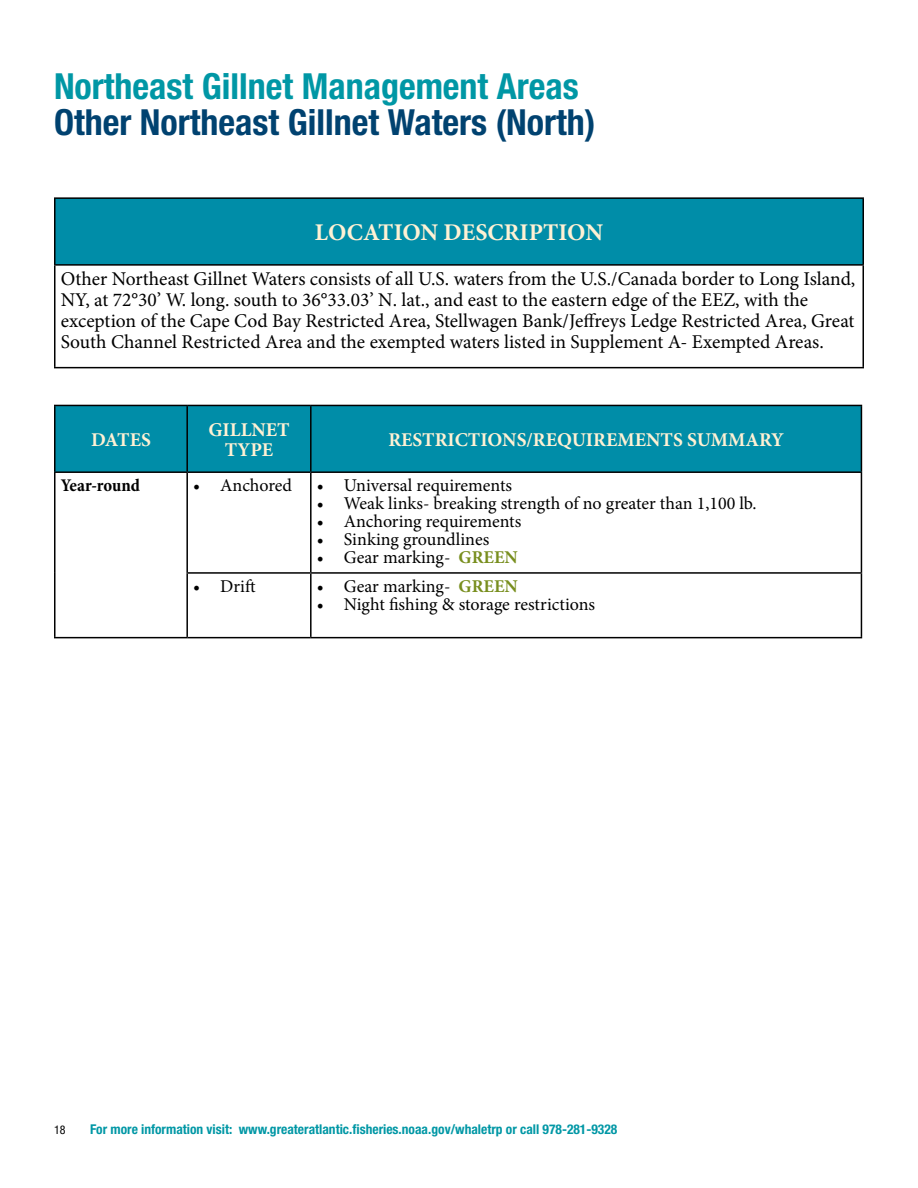
<style>
.page{position:relative;width:918px;height:1188px;background:#fff}
.page>*{position:absolute;margin:0;border:0;box-sizing:border-box;transform-origin:0 0}
.t1{font:700 condensed 36px "Helvetica Neue LT Std";color:#004270}
.t2{font:700 condensed 36px "Helvetica Neue LT Std";color:#0097a5}
.t3{font:700 24px "Minion Pro";color:#fff1d4}
.t4{font:19.5px/21px "Minion Pro";letter-spacing:-.005em;color:#000}
.t5{font:700 19.5px/19.5px "Minion Pro";color:#fff1d4;text-align:center}
.t6{font:18px "Minion Pro";color:#000}
.t7{font:700 condensed 18px "Minion Pro";letter-spacing:-.005em;color:#000}
.t8{font:700 condensed 13.5px "Helvetica Neue LT Std";color:#0097a5}
.t9{font:condensed 12px "Helvetica Neue LT Std";color:#000}
.s1{font-weight:700;color:#788e1e}
</style>
<div class="page">
<div style="left:55px;top:198px;width:808px;height:67px;background:#008da8"></div>
<hr style="left:54px;top:197px;width:810px;height:2px;background:#000">
<hr style="left:54px;top:199px;width:2px;height:65px;background:#000">
<hr style="left:862px;top:199px;width:2px;height:65px;background:#000">
<hr style="left:54px;top:264px;width:810px;height:2px;background:#000">
<hr style="left:54px;top:266px;width:2px;height:101px;background:#000">
<hr style="left:54px;top:367px;width:810px;height:1px;background:#000">
<hr style="left:862px;top:266px;width:2px;height:101px;background:#000">
<div style="left:55px;top:405px;width:132px;height:67px;background:#008da8"></div>
<div style="left:187px;top:405px;width:124px;height:67px;background:#008da8"></div>
<div style="left:311px;top:405px;width:550px;height:67px;background:#008da8"></div>
<hr style="left:54px;top:405px;width:133px;height:1px;background:#000">
<hr style="left:54px;top:406px;width:2px;height:65px;background:#000">
<hr style="left:187px;top:405px;width:124px;height:1px;background:#000">
<hr style="left:186px;top:406px;width:2px;height:65px;background:#000">
<hr style="left:311px;top:405px;width:551px;height:1px;background:#000">
<hr style="left:310px;top:406px;width:2px;height:65px;background:#000">
<hr style="left:861px;top:406px;width:1px;height:65px;background:#000">
<hr style="left:54px;top:471px;width:133px;height:2px;background:#000">
<hr style="left:54px;top:473px;width:2px;height:100px;background:#000">
<hr style="left:54px;top:573px;width:2px;height:64px;background:#000">
<hr style="left:54px;top:637px;width:133px;height:1px;background:#000">
<hr style="left:187px;top:471px;width:124px;height:2px;background:#000">
<hr style="left:186px;top:473px;width:2px;height:99px;background:#000">
<hr style="left:311px;top:471px;width:551px;height:2px;background:#000">
<hr style="left:310px;top:473px;width:2px;height:99px;background:#000">
<hr style="left:861px;top:473px;width:1px;height:99px;background:#000">
<hr style="left:186px;top:572px;width:125px;height:2px;background:#000">
<hr style="left:186px;top:574px;width:2px;height:63px;background:#000">
<hr style="left:311px;top:572px;width:551px;height:2px;background:#000">
<hr style="left:310px;top:574px;width:2px;height:63px;background:#000">
<hr style="left:861px;top:574px;width:1px;height:63px;background:#000">
<hr style="left:187px;top:637px;width:124px;height:1px;background:#000">
<hr style="left:311px;top:637px;width:551px;height:1px;background:#000">
<p class="t2" style="left:54px;top:64px;width:526px">Northeast Gillnet Management Areas</p>
<p class="t1" style="left:54px;top:100px;width:543px">Other Northeast Gillnet Waters (North)</p>
<p class="t3" style="left:315px;top:216px;width:290px">LOCATION DESCRIPTION</p>
<p class="t4" style="left:61px;top:268px;width:796px">Other Northeast Gillnet Waters consists of all U.S. waters from the U.S./Canada border to Long Island, NY, at 72°30’ W. long. south to 36°33.03’ N. lat., and east to the eastern edge of the EEZ, with the exception of the Cape Cod Bay Restricted Area, Stellwagen Bank/Jeffreys Ledge Restricted Area, Great South Channel Restricted Area and the exempted waters listed in Supplement A- Exempted Areas.</p>
<p class="t5" style="left:91px;top:430px;width:61px">DATES</p>
<p class="t5" style="left:208px;top:420px;width:83px">GILLNET<br>TYPE</p>
<p class="t5" style="left:388px;top:430px;width:397px">RESTRICTIONS/REQUIREMENTS SUMMARY</p>
<p class="t7" style="left:61px;top:473px;width:81px">Year-round</p>
<p class="t6" style="left:193px;top:473px;width:100px">• Anchored</p>
<p class="t6" style="left:317px;top:473px;width:197px">• Universal requirements</p>
<p class="t6" style="left:317px;top:491px;width:441px">• Weak links- breaking strength of no greater than 1,100 lb.</p>
<p class="t6" style="left:317px;top:509px;width:206px">• Anchoring requirements</p>
<p class="t6" style="left:317px;top:527px;width:174px">• Sinking groundlines</p>
<p class="t6" style="left:317px;top:545px;width:203px">• Gear marking- <span class="s1">GREEN</span></p>
<p class="t6" style="left:193px;top:574px;width:64px">• Drift</p>
<p class="t6" style="left:317px;top:574px;width:203px">• Gear marking- <span class="s1">GREEN</span></p>
<p class="t6" style="left:317px;top:592px;width:280px">• Night fishing &amp; storage restrictions</p>
<p class="t9" style="left:54px;top:1123px;width:13px">18</p>
<p class="t8" style="left:90px;top:1121px;width:529px">For more information visit: www.greateratlantic.fisheries.noaa.gov/whaletrp or call 978-281-9328</p>
</div>
